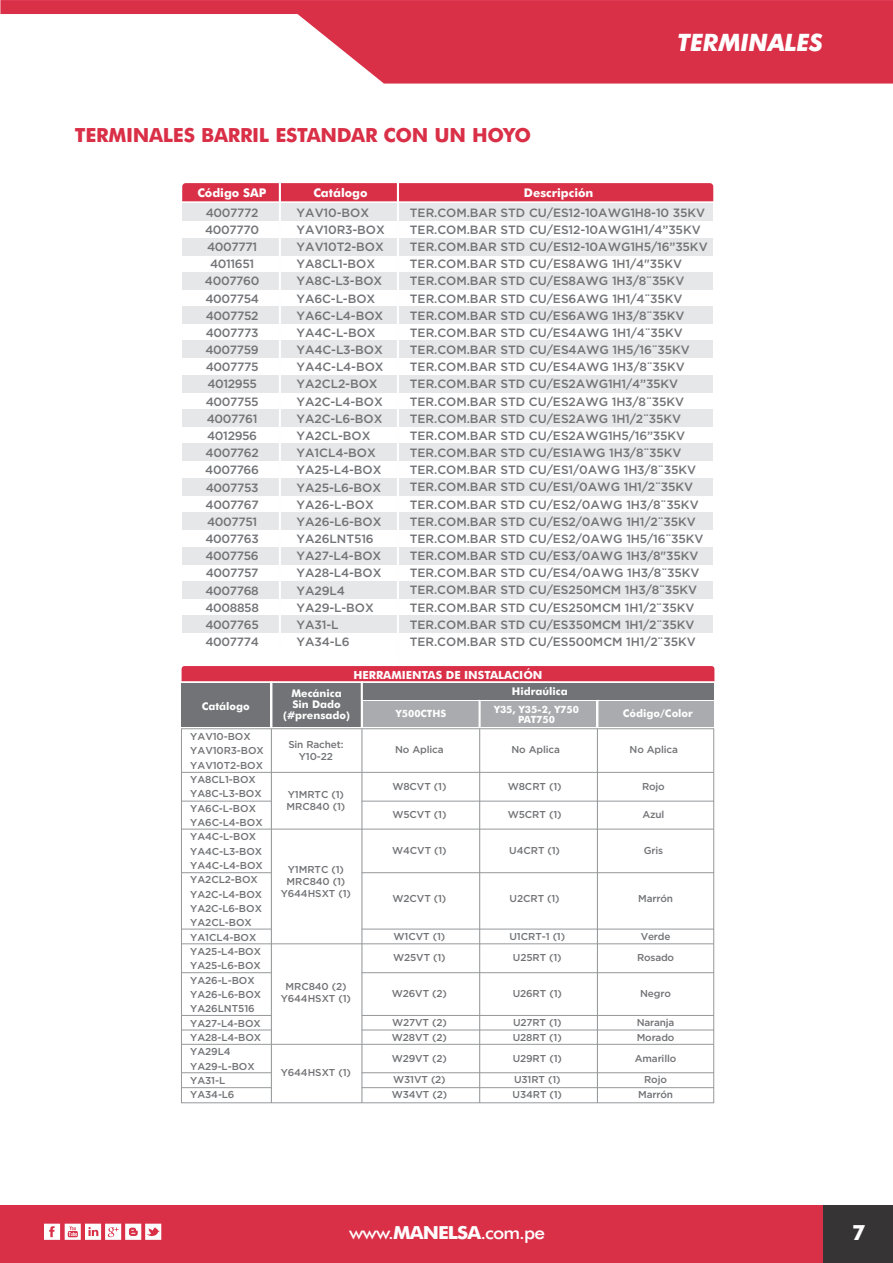
<style>
.page{position:relative;width:893px;height:1263px;background:#fff}
.page>*{position:absolute;margin:0;border:0;box-sizing:border-box;transform-origin:0 0}
.t1{font:italic 700 24px "Futura BT";letter-spacing:-.015em;color:#fefefe}
.t2{font:700 21px "Futura BT";color:#fefefe}
.t3{font:700 19.5px "Futura BT";letter-spacing:-.015em;color:#d92f47}
.t4{font:500 18px "Futura BT";letter-spacing:-.045em;color:#fefefe;scale:1.06 1}
.t5{font:500 12px/17.2px "Gotham";color:#727376}
.t6{font:500 12px/17.2px "Gotham";letter-spacing:-.03em;color:#727376;text-align:center}
.t7{font:700 12px "Futura BT";color:#fefefe}
.t8{font:700 11.25px "Futura BT";color:#fefefe}
.t9{font:700 10.65px/11.2px "Futura BT";color:#fefefe;text-align:center}
.t10{font:500 10.05px/14.4px "Gotham";letter-spacing:-.01em;color:#727376;text-align:center}
.t11{font:700 10.05px/10.5px "Futura BT";color:#fefefe;text-align:center}
.s1{font-weight:700}
</style>
<div class="page">
<div style="left:0;top:1205px;width:893px;height:58px;background:#373435"></div>
<svg style="left:0;top:0;width:893px;height:84px;fill:#d92f47"></svg>
<div style="left:0;top:1205px;width:822px;height:58px;background:#d92f47"></div>
<svg style="left:44px;top:1224px;width:117px;height:16px"></svg>
<div style="left:182px;top:341px;width:531px;height:17px;background:#e6e7e8"></div>
<div style="left:182px;top:375px;width:531px;height:17px;background:#e6e7e8"></div>
<div style="left:182px;top:409px;width:531px;height:18px;background:#e6e7e8"></div>
<div style="left:182px;top:444px;width:531px;height:17px;background:#e6e7e8"></div>
<div style="left:182px;top:478px;width:531px;height:17px;background:#e6e7e8"></div>
<div style="left:182px;top:512px;width:531px;height:18px;background:#e6e7e8"></div>
<div style="left:182px;top:547px;width:531px;height:17px;background:#e6e7e8"></div>
<div style="left:182px;top:581px;width:531px;height:17px;background:#e6e7e8"></div>
<div style="left:182px;top:616px;width:531px;height:17px;background:#e6e7e8"></div>
<div style="left:182px;top:272px;width:531px;height:17px;background:#e6e7e8"></div>
<div style="left:182px;top:306px;width:531px;height:18px;background:#e6e7e8"></div>
<div style="left:182px;top:238px;width:531px;height:17px;background:#e6e7e8"></div>
<div style="left:182px;top:203px;width:531px;height:18px;background:#e6e7e8"></div>
<div style="left:182px;top:183px;width:531px;height:18px;background:#d92f47"></div>
<hr style="left:279px;top:181px;width:2px;height:471px;background:#fefefe">
<hr style="left:397px;top:181px;width:2px;height:478px;background:#fefefe">
<div style="left:272px;top:683px;width:89px;height:44px;background:#727376"></div>
<div style="left:362px;top:683px;width:352px;height:16px;background:#727376"></div>
<div style="left:182px;top:666px;width:532px;height:15px;background:#d92f47"></div>
<div style="left:363px;top:701px;width:116px;height:25px;background:#a9abae"></div>
<div style="left:480px;top:701px;width:116px;height:25px;background:#a9abae"></div>
<div style="left:598px;top:701px;width:116px;height:25px;background:#a9abae"></div>
<hr style="left:479px;top:700px;width:2px;height:28px;background:#fefefe">
<div style="left:181px;top:683px;width:89px;height:44px;background:#727376"></div>
<hr style="left:361px;top:681px;width:2px;height:46px;background:#fefefe">
<hr style="left:182px;top:772px;width:532px;height:1px;background:#96989a">
<hr style="left:182px;top:829px;width:532px;height:1px;background:#96989a">
<hr style="left:182px;top:943px;width:532px;height:1px;background:#96989a">
<hr style="left:182px;top:1044px;width:532px;height:1px;background:#96989a">
<hr style="left:271px;top:729px;width:1px;height:374px;background:#96989a">
<hr style="left:361px;top:729px;width:1px;height:374px;background:#96989a">
<hr style="left:479px;top:729px;width:1px;height:374px;background:#96989a">
<hr style="left:597px;top:729px;width:1px;height:374px;background:#96989a">
<hr style="left:182px;top:801px;width:89px;height:1px;background:#96989a">
<hr style="left:362px;top:801px;width:352px;height:1px;background:#96989a">
<hr style="left:182px;top:872px;width:89px;height:1px;background:#96989a">
<hr style="left:362px;top:872px;width:352px;height:1px;background:#96989a">
<hr style="left:182px;top:929px;width:89px;height:1px;background:#96989a">
<hr style="left:362px;top:929px;width:352px;height:1px;background:#96989a">
<hr style="left:182px;top:972px;width:89px;height:1px;background:#96989a">
<hr style="left:362px;top:972px;width:352px;height:1px;background:#96989a">
<hr style="left:182px;top:1015px;width:89px;height:1px;background:#96989a">
<hr style="left:362px;top:1015px;width:352px;height:1px;background:#96989a">
<hr style="left:182px;top:1029px;width:89px;height:1px;background:#96989a">
<hr style="left:362px;top:1029px;width:352px;height:1px;background:#96989a">
<hr style="left:182px;top:1072px;width:89px;height:1px;background:#96989a">
<hr style="left:362px;top:1072px;width:352px;height:1px;background:#96989a">
<hr style="left:182px;top:1087px;width:89px;height:1px;background:#96989a">
<hr style="left:362px;top:1087px;width:352px;height:1px;background:#96989a">
<h3 class="t3" style="left:75px;top:127px;width:458px">TERMINALES BARRIL ESTANDAR CON UN HOYO</h3>
<h1 class="t1" style="left:677px;top:33px;width:147px">TERMINALES</h1>
<p class="t7" style="left:197px;top:188px;width:71px">Código SAP</p>
<p class="t6" style="left:205px;top:205px;width:56px">4007772<br>4007770<br>4007771<br>4011651<br>4007760<br>4007754<br>4007752<br>4007773<br>4007759<br>4007775<br>4012955<br>4007755<br>4007761<br>4012956<br>4007762<br>4007766<br>4007753<br>4007767<br>4007751<br>4007763<br>4007756<br>4007757<br>4007768<br>4008858<br>4007765<br>4007774</p>
<p class="t9" style="left:202px;top:701px;width:50px">Catálogo</p>
<p class="t10" style="left:190px;top:730px;width:75px;text-align:left">YAV10-BOX<br>YAV10R3-BOX<br>YAV10T2-BOX<br>YA8CL1-BOX<br>YA8C-L3-BOX<br>YA6C-L-BOX<br>YA6C-L4-BOX<br>YA4C-L-BOX<br>YA4C-L3-BOX<br>YA4C-L4-BOX<br>YA2CL2-BOX<br>YA2C-L4-BOX<br>YA2C-L6-BOX<br>YA2CL-BOX<br>YA1CL4-BOX<br>YA25-L4-BOX<br>YA25-L6-BOX<br>YA26-L-BOX<br>YA26-L6-BOX<br>YA26LNT516<br>YA27-L4-BOX<br>YA28-L4-BOX<br>YA29L4<br>YA29-L-BOX<br>YA31-L<br>YA34-L6</p>
<p class="t7" style="left:313px;top:188px;width:56px">Catálogo</p>
<p class="t7" style="left:524px;top:188px;width:71px">Descripción</p>
<p class="t5" style="left:297px;top:205px;width:90px">YAV10-BOX<br>YAV10R3-BOX<br>YAV10T2-BOX<br>YA8CL1-BOX<br>YA8C-L3-BOX<br>YA6C-L-BOX<br>YA6C-L4-BOX<br>YA4C-L-BOX<br>YA4C-L3-BOX<br>YA4C-L4-BOX<br>YA2CL2-BOX<br>YA2C-L4-BOX<br>YA2C-L6-BOX<br>YA2CL-BOX<br>YA1CL4-BOX<br>YA25-L4-BOX<br>YA25-L6-BOX<br>YA26-L-BOX<br>YA26-L6-BOX<br>YA26LNT516<br>YA27-L4-BOX<br>YA28-L4-BOX<br>YA29L4<br>YA29-L-BOX<br>YA31-L<br>YA34-L6</p>
<p class="t5" style="left:410px;top:205px;width:299px">TER.COM.BAR STD CU/ES12-10AWG1H8-10 35KV TER.COM.BAR STD CU/ES12-10AWG1H1/4”35KV TER.COM.BAR STD CU/ES12-10AWG1H5/16”35KV TER.COM.BAR STD CU/ES8AWG 1H1/4"35KV TER.COM.BAR STD CU/ES8AWG 1H3/8¨35KV TER.COM.BAR STD CU/ES6AWG 1H1/4¨35KV TER.COM.BAR STD CU/ES6AWG 1H3/8¨35KV TER.COM.BAR STD CU/ES4AWG 1H1/4¨35KV TER.COM.BAR STD CU/ES4AWG 1H5/16¨35KV TER.COM.BAR STD CU/ES4AWG 1H3/8¨35KV TER.COM.BAR STD CU/ES2AWG1H1/4”35KV TER.COM.BAR STD CU/ES2AWG 1H3/8¨35KV TER.COM.BAR STD CU/ES2AWG 1H1/2¨35KV TER.COM.BAR STD CU/ES2AWG1H5/16”35KV TER.COM.BAR STD CU/ES1AWG 1H3/8¨35KV TER.COM.BAR STD CU/ES1/0AWG 1H3/8¨35KV TER.COM.BAR STD CU/ES1/0AWG 1H1/2¨35KV TER.COM.BAR STD CU/ES2/0AWG 1H3/8¨35KV TER.COM.BAR STD CU/ES2/0AWG 1H1/2¨35KV TER.COM.BAR STD CU/ES2/0AWG 1H5/16¨35KV TER.COM.BAR STD CU/ES3/0AWG 1H3/8"35KV TER.COM.BAR STD CU/ES4/0AWG 1H3/8¨35KV TER.COM.BAR STD CU/ES250MCM 1H3/8¨35KV TER.COM.BAR STD CU/ES250MCM 1H1/2¨35KV TER.COM.BAR STD CU/ES350MCM 1H1/2¨35KV TER.COM.BAR STD CU/ES500MCM 1H1/2¨35KV</p>
<p class="t8" style="left:353px;top:670px;width:191px">HERRAMIENTAS DE INSTALACIÓN</p>
<p class="t9" style="left:283px;top:688px;width:68px">Mecánica<br>Sin Dado (#prensado)</p>
<p class="t9" style="left:512px;top:686px;width:57px">Hidraúlica</p>
<p class="t11" style="left:396px;top:709px;width:52px">Y500CTHS</p>
<p class="t11" style="left:494px;top:705px;width:86px">Y35, Y35-2, Y750<br>PAT750</p>
<p class="t9" style="left:623px;top:708px;width:72px">Código/Color</p>
<p class="t10" style="left:288px;top:739px;width:57px;line-height:12.1px">Sin Rachet:<br>Y10-22</p>
<p class="t10" style="left:395px;top:743px;width:50px">No Aplica</p>
<p class="t10" style="left:511px;top:743px;width:50px">No Aplica</p>
<p class="t10" style="left:630px;top:743px;width:50px">No Aplica</p>
<p class="t10" style="left:287px;top:789px;width:60px;line-height:12.1px;text-align:left">Y1MRTC (1)<br>MRC840 (1)</p>
<p class="t10" style="left:642px;top:780px;width:24px">Rojo</p>
<p class="t10" style="left:642px;top:808px;width:24px">Azul</p>
<p class="t10" style="left:392px;top:780px;width:56px">W8CVT (1)</p>
<p class="t10" style="left:392px;top:808px;width:56px">W5CVT (1)</p>
<p class="t10" style="left:508px;top:780px;width:55px">W8CRT (1)</p>
<p class="t10" style="left:508px;top:808px;width:55px">W5CRT (1)</p>
<p class="t10" style="left:281px;top:864px;width:72px;line-height:12.1px">Y1MRTC (1)<br>MRC840 (1)<br>Y644HSXT (1)</p>
<p class="t10" style="left:281px;top:980px;width:72px;line-height:12.1px">MRC840 (2)<br>Y644HSXT (1)</p>
<p class="t10" style="left:281px;top:1065px;width:72px">Y644HSXT (1)</p>
<p class="t10" style="left:392px;top:844px;width:56px">W4CVT (1)</p>
<p class="t10" style="left:509px;top:844px;width:52px">U4CRT (1)</p>
<p class="t10" style="left:644px;top:844px;width:21px">Gris</p>
<p class="t10" style="left:392px;top:892px;width:55px">W2CVT (1)</p>
<p class="t10" style="left:510px;top:892px;width:52px">U2CRT (1)</p>
<p class="t10" style="left:638px;top:892px;width:36px">Marrón</p>
<p class="t10" style="left:393px;top:930px;width:53px">W1CVT (1)</p>
<p class="t10" style="left:509px;top:930px;width:57px">U1CRT-1 (1)</p>
<p class="t10" style="left:641px;top:930px;width:31px">Verde</p>
<p class="t10" style="left:393px;top:951px;width:54px">W25VT (1)</p>
<p class="t10" style="left:513px;top:951px;width:50px">U25RT (1)</p>
<p class="t10" style="left:637px;top:951px;width:39px">Rosado</p>
<p class="t10" style="left:392px;top:987px;width:57px">W26VT (2)</p>
<p class="t10" style="left:513px;top:987px;width:51px">U26RT (1)</p>
<p class="t10" style="left:640px;top:987px;width:32px">Negro</p>
<p class="t10" style="left:392px;top:1015px;width:56px">W27VT (2)</p>
<p class="t10" style="left:513px;top:1015px;width:50px">U27RT (1)</p>
<p class="t10" style="left:637px;top:1015px;width:39px">Naranja</p>
<p class="t10" style="left:392px;top:1031px;width:56px">W28VT (2)</p>
<p class="t10" style="left:513px;top:1031px;width:50px">U28RT (1)</p>
<p class="t10" style="left:637px;top:1031px;width:39px">Morado</p>
<p class="t10" style="left:392px;top:1052px;width:57px">W29VT (2)</p>
<p class="t10" style="left:513px;top:1052px;width:51px">U29RT (1)</p>
<p class="t10" style="left:635px;top:1052px;width:43px">Amarillo</p>
<p class="t10" style="left:393px;top:1073px;width:54px">W31VT (2)</p>
<p class="t10" style="left:514px;top:1073px;width:48px">U31RT (1)</p>
<p class="t10" style="left:644px;top:1073px;width:24px">Rojo</p>
<p class="t10" style="left:392px;top:1088px;width:57px">W34VT (2)</p>
<p class="t10" style="left:513px;top:1088px;width:51px">U34RT (1)</p>
<p class="t10" style="left:638px;top:1088px;width:36px">Marrón</p>
<h3 class="t4" style="left:349px;top:1225px;width:186px">www.<span class="s1">MANELSA</span>.com.pe</h3>
<h2 class="t2" style="left:852px;top:1224px;width:15px">7</h2>
</div>
